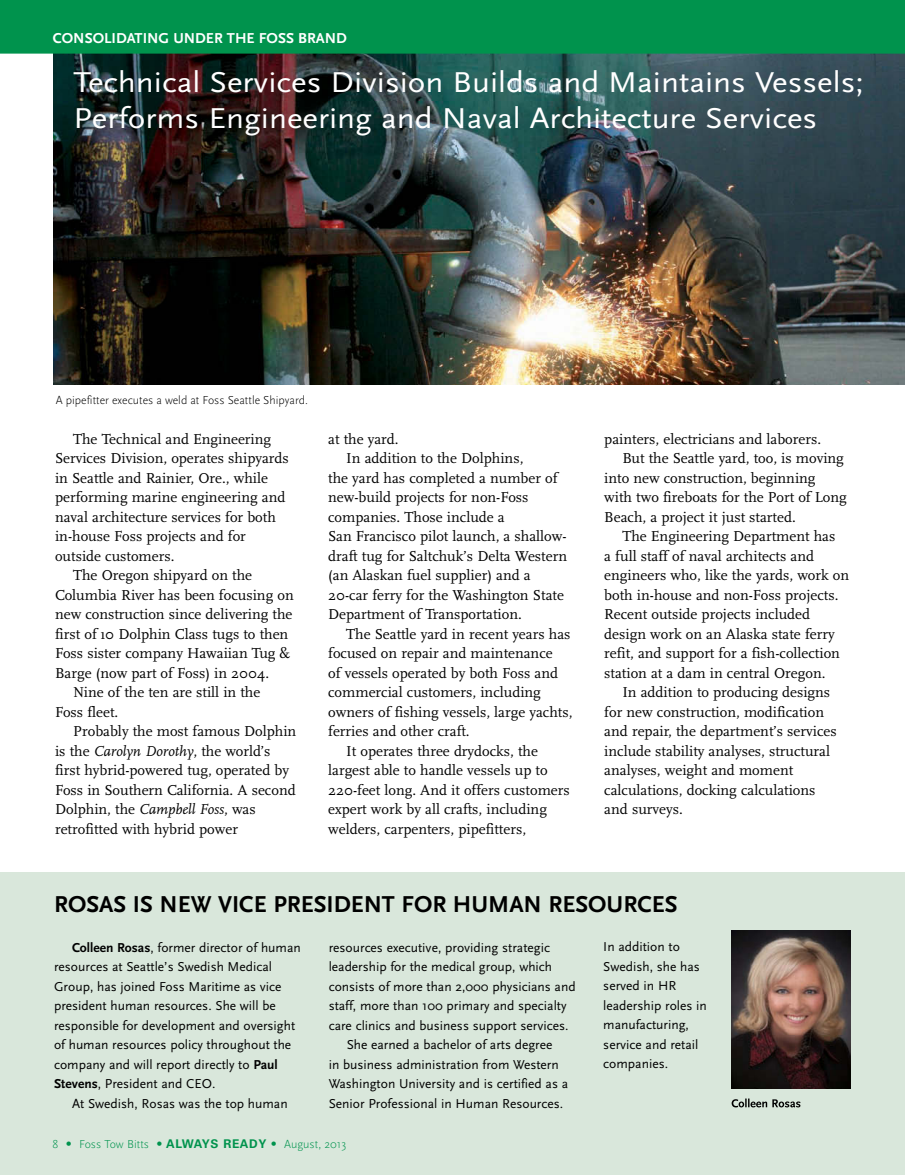
<style>
.page{position:relative;width:905px;height:1175px;background:#fff}
.page>*{position:absolute;margin:0;border:0;box-sizing:border-box;transform-origin:0 0}
.t1{font:30px/36px "Scala Sans";color:#fff;scale:1.1 1}
.t2{font:700 24px "Scala Sans";color:#000}
.t3{font:15px "Scala";color:#000}
.t4{font:700 15px "Scala Sans";color:#fff}
.t5{font:13.5px/19.5px "Scala Sans";color:#000}
.t6{font:300 12px "Scala Sans";color:#000}
.t7{font:300 12px "Scala Sans";color:#00934d}
.s1{font-style:italic}
.s2{font-weight:700}
.s3{font-family:"Univers"}
.s4{font-family:"Univers";font-weight:700}
</style>
<div class="page">
<div style="left:0;top:872px;width:905px;height:303px;background:#d9e7db"></div>
<img style="left:54px;top:54px;width:851px;height:331px">
<img style="left:732px;top:931px;width:119px;height:157px">
<div style="left:0;top:0;width:905px;height:54px;background:#00934d"></div>
<svg style="left:731px;top:1098px;width:69px;height:9px"></svg>
<p class="t4" style="left:53px;top:31px;width:295px">CONSOLIDATING UNDER THE FOSS BRAND</p>
<h1 class="t1" style="left:74px;top:64px;width:719px">Technical Services Division Builds and Maintains Vessels;<br>Performs Engineering and Naval Architecture Services</h1>
<p class="t6" style="left:56px;top:393px;width:254px">A pipefitter executes a weld at Foss Seattle Shipyard.</p>
<p class="t3" style="left:73px;top:430px;width:200px">The Technical and Engineering</p>
<p class="t3" style="left:55px;top:449px;width:235px">Services Division, operates shipyards</p>
<p class="t3" style="left:55px;top:469px;width:214px">in Seattle and Rainier, Ore., while</p>
<p class="t3" style="left:55px;top:488px;width:232px">performing marine engineering and</p>
<p class="t3" style="left:55px;top:508px;width:222px">naval architecture services for both</p>
<p class="t3" style="left:55px;top:527px;width:192px">in-house Foss projects and for</p>
<p class="t3" style="left:55px;top:547px;width:121px">outside customers.</p>
<p class="t3" style="left:73px;top:566px;width:181px">The Oregon shipyard on the</p>
<p class="t3" style="left:55px;top:586px;width:240px">Columbia River has been focusing on</p>
<p class="t3" style="left:55px;top:605px;width:239px">new construction since delivering the</p>
<p class="t3" style="left:55px;top:625px;width:235px">first of 10 Dolphin Class tugs to then</p>
<p class="t3" style="left:55px;top:644px;width:237px">Foss sister company Hawaiian Tug &amp;</p>
<p class="t3" style="left:55px;top:664px;width:216px">Barge (now part of Foss) in 2004.</p>
<p class="t3" style="left:73px;top:683px;width:189px">Nine of the ten are still in the</p>
<p class="t3" style="left:55px;top:703px;width:65px">Foss fleet.</p>
<p class="t3" style="left:73px;top:722px;width:225px">Probably the most famous Dolphin</p>
<p class="t3" style="left:55px;top:742px;width:217px">is the <span class="s1">Carolyn Dorothy</span>, the world’s</p>
<p class="t3" style="left:55px;top:761px;width:235px">first hybrid-powered tug, operated by</p>
<p class="t3" style="left:55px;top:781px;width:242px">Foss in Southern California. A second</p>
<p class="t3" style="left:55px;top:800px;width:202px">Dolphin, the <span class="s1">Campbell Foss</span>, was</p>
<p class="t3" style="left:55px;top:820px;width:184px">retrofitted with hybrid power</p>
<p class="t3" style="left:328px;top:430px;width:72px">at the yard.</p>
<p class="t3" style="left:346px;top:449px;width:179px">In addition to the Dolphins,</p>
<p class="t3" style="left:328px;top:469px;width:231px">the yard has completed a number of</p>
<p class="t3" style="left:328px;top:488px;width:202px">new-build projects for non-Foss</p>
<p class="t3" style="left:328px;top:508px;width:178px">companies. Those include a</p>
<p class="t3" style="left:328px;top:527px;width:240px">San Francisco pilot launch, a shallow-</p>
<p class="t3" style="left:328px;top:547px;width:240px">draft tug for Saltchuk’s Delta Western</p>
<p class="t3" style="left:328px;top:566px;width:204px">(an Alaskan fuel supplier) and a</p>
<p class="t3" style="left:328px;top:586px;width:237px">20-car ferry for the Washington State</p>
<p class="t3" style="left:328px;top:605px;width:195px">Department of Transportation.</p>
<p class="t3" style="left:346px;top:625px;width:226px">The Seattle yard in recent years has</p>
<p class="t3" style="left:328px;top:644px;width:226px">focused on repair and maintenance</p>
<p class="t3" style="left:328px;top:664px;width:231px">of vessels operated by both Foss and</p>
<p class="t3" style="left:328px;top:683px;width:214px">commercial customers, including</p>
<p class="t3" style="left:328px;top:703px;width:246px">owners of fishing vessels, large yachts,</p>
<p class="t3" style="left:328px;top:722px;width:143px">ferries and other craft.</p>
<p class="t3" style="left:346px;top:742px;width:193px">It operates three drydocks, the</p>
<p class="t3" style="left:328px;top:761px;width:221px">largest able to handle vessels up to</p>
<p class="t3" style="left:328px;top:781px;width:243px">220-feet long. And it offers customers</p>
<p class="t3" style="left:328px;top:800px;width:220px">expert work by all crafts, including</p>
<p class="t3" style="left:328px;top:820px;width:199px">welders, carpenters, pipefitters,</p>
<p class="t3" style="left:604px;top:430px;width:218px">painters, electricians and laborers.</p>
<p class="t3" style="left:622px;top:449px;width:223px">But the Seattle yard, too, is moving</p>
<p class="t3" style="left:604px;top:469px;width:213px">into new construction, beginning</p>
<p class="t3" style="left:604px;top:488px;width:244px">with two fireboats for the Port of Long</p>
<p class="t3" style="left:604px;top:508px;width:193px">Beach, a project it just started.</p>
<p class="t3" style="left:622px;top:527px;width:214px">The Engineering Department has</p>
<p class="t3" style="left:604px;top:547px;width:211px">a full staff of naval architects and</p>
<p class="t3" style="left:604px;top:566px;width:246px">engineers who, like the yards, work on</p>
<p class="t3" style="left:604px;top:586px;width:236px">both in-house and non-Foss projects.</p>
<p class="t3" style="left:604px;top:605px;width:207px">Recent outside projects included</p>
<p class="t3" style="left:604px;top:625px;width:232px">design work on an Alaska state ferry</p>
<p class="t3" style="left:604px;top:644px;width:237px">refit, and support for a fish-collection</p>
<p class="t3" style="left:604px;top:664px;width:223px">station at a dam in central Oregon.</p>
<p class="t3" style="left:622px;top:683px;width:209px">In addition to producing designs</p>
<p class="t3" style="left:604px;top:703px;width:221px">for new construction, modification</p>
<p class="t3" style="left:604px;top:722px;width:234px">and repair, the department’s services</p>
<p class="t3" style="left:604px;top:742px;width:227px">include stability analyses, structural</p>
<p class="t3" style="left:604px;top:761px;width:190px">analyses, weight and moment</p>
<p class="t3" style="left:604px;top:781px;width:213px">calculations, docking calculations</p>
<p class="t3" style="left:604px;top:800px;width:80px">and surveys.</p>
<h2 class="t2" style="left:54px;top:891px;width:625px">ROSAS IS NEW VICE PRESIDENT FOR HUMAN RESOURCES</h2>
<p class="t5" style="left:54px;top:937px;width:248px;text-indent:18px"><span class="s2">Colleen Rosas</span>, former director of human resources at Seattle’s Swedish Medical Group, has joined Foss Maritime as vice president human resources. She will be responsible for development and oversight of human resources policy throughout the company and will report directly to <span class="s2">Paul Stevens</span>, President and CEO.</p>
<p class="t5" style="left:72px;top:1093px;width:217px">At Swedish, Rosas was the top human</p>
<p class="t5" style="left:603px;top:937px;width:105px">In addition to<br>Swedish, she has served in HR leadership roles in manufacturing, service and retail companies.</p>
<p class="t5" style="left:329px;top:937px;width:223px">resources executive, providing strategic</p>
<p class="t5" style="left:329px;top:957px;width:225px">leadership for the medical group, which</p>
<p class="t5" style="left:329px;top:976px;width:248px">consists of more than 2,000 physicians and</p>
<p class="t5" style="left:329px;top:996px;width:239px">staff, more than 100 primary and specialty</p>
<p class="t5" style="left:329px;top:1015px;width:241px">care clinics and business support services.</p>
<p class="t5" style="left:347px;top:1035px;width:207px">She earned a bachelor of arts degree</p>
<p class="t5" style="left:329px;top:1054px;width:232px">in business administration from Western</p>
<p class="t5" style="left:329px;top:1074px;width:241px">Washington University and is certified as a</p>
<p class="t5" style="left:329px;top:1093px;width:236px">Senior Professional in Human Resources.</p>
<p class="t7" style="left:53px;top:1137px;width:295px">8 <span class="s3">•</span> Foss Tow Bitts <span class="s3">•</span> <span class="s4">ALWAYS READY</span> <span class="s3">•</span> August, 2013</p>
</div>
